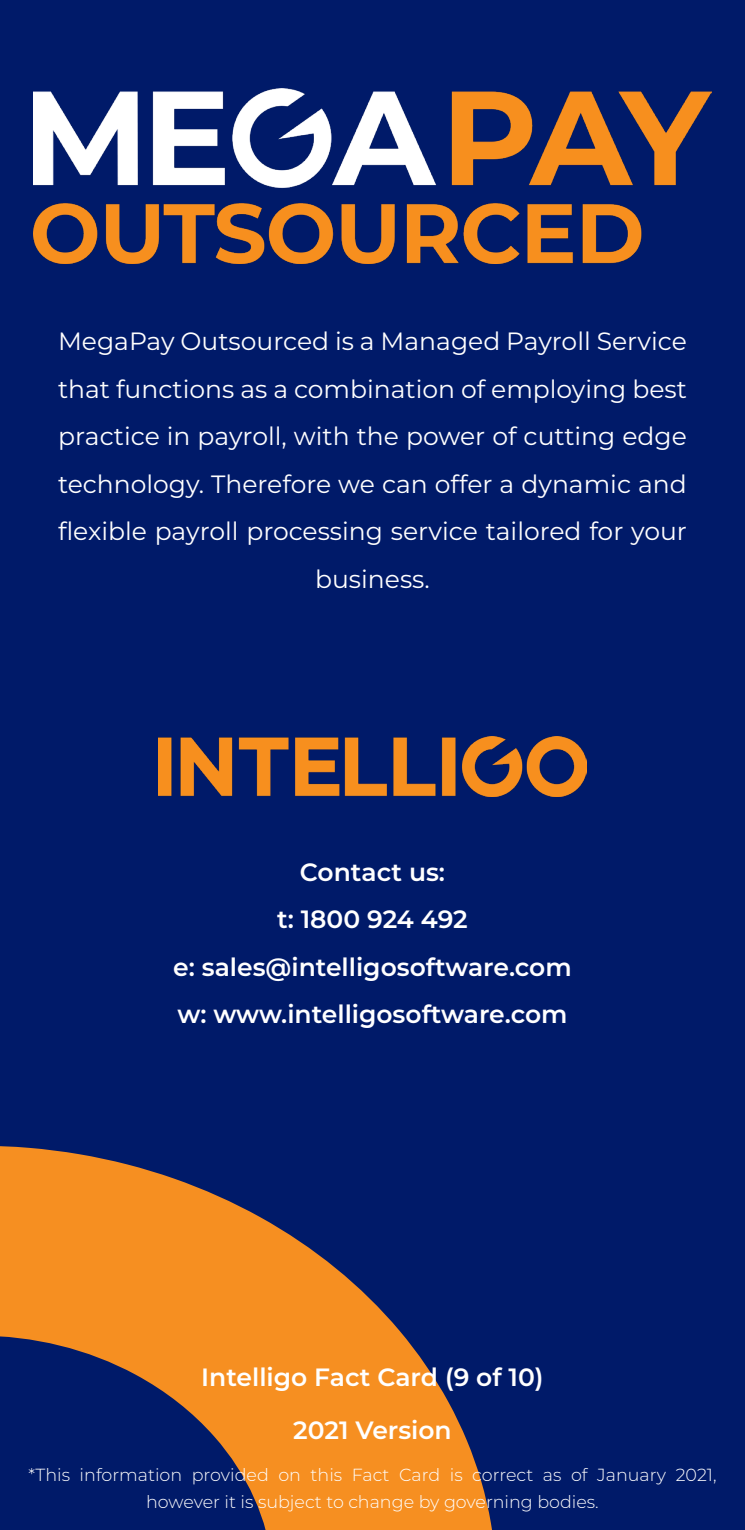
<style>
.page{position:relative;width:745px;height:1530px;background:#fff}
.page>*{position:absolute;margin:0;border:0;box-sizing:border-box;transform-origin:0 0}
.t1{font:25px/47.5px "Montserrat";color:#fff;text-align:center}
.t2{font:600 25px "Montserrat";color:#fff}
.t3{font:300 17.5px/27.5px "Montserrat";color:#fff;text-align:center}
</style>
<div class="page">
<div style="left:0;top:0;width:744px;height:1530px;background:#001a69"></div>
<svg style="left:0;top:1146px;width:492px;height:384px;fill:#f68f21"></svg>
<img style="left:158px;top:737px;width:428px;height:60px">
<img style="left:33px;top:89px;width:678px;height:175px">
<p class="t1" style="left:58px;top:317px;width:630px">MegaPay Outsourced is a Managed Payroll Service that functions as a combination of employing best practice in payroll, with the power of cutting edge technology. Therefore we can offer a dynamic and flexible payroll processing service tailored for your business.</p>
<p class="t2" style="left:300px;top:854px;width:147px">Contact us:</p>
<p class="t2" style="left:277px;top:902px;width:192px">t: 1800 924 492</p>
<p class="t2" style="left:173px;top:949px;width:400px">e: sales@intelligosoftware.com</p>
<p class="t2" style="left:177px;top:997px;width:391px">w: www.intelligosoftware.com</p>
<p class="t2" style="left:201px;top:1359px;width:343px">Intelligo Fact Card (9 of 10)</p>
<p class="t2" style="left:293px;top:1413px;width:160px">2021 Version</p>
<p class="t3" style="left:28px;top:1460px;width:689px">*This information provided on this Fact Card is correct as of January 2021, however it is subject to change by governing bodies.</p>
</div>
